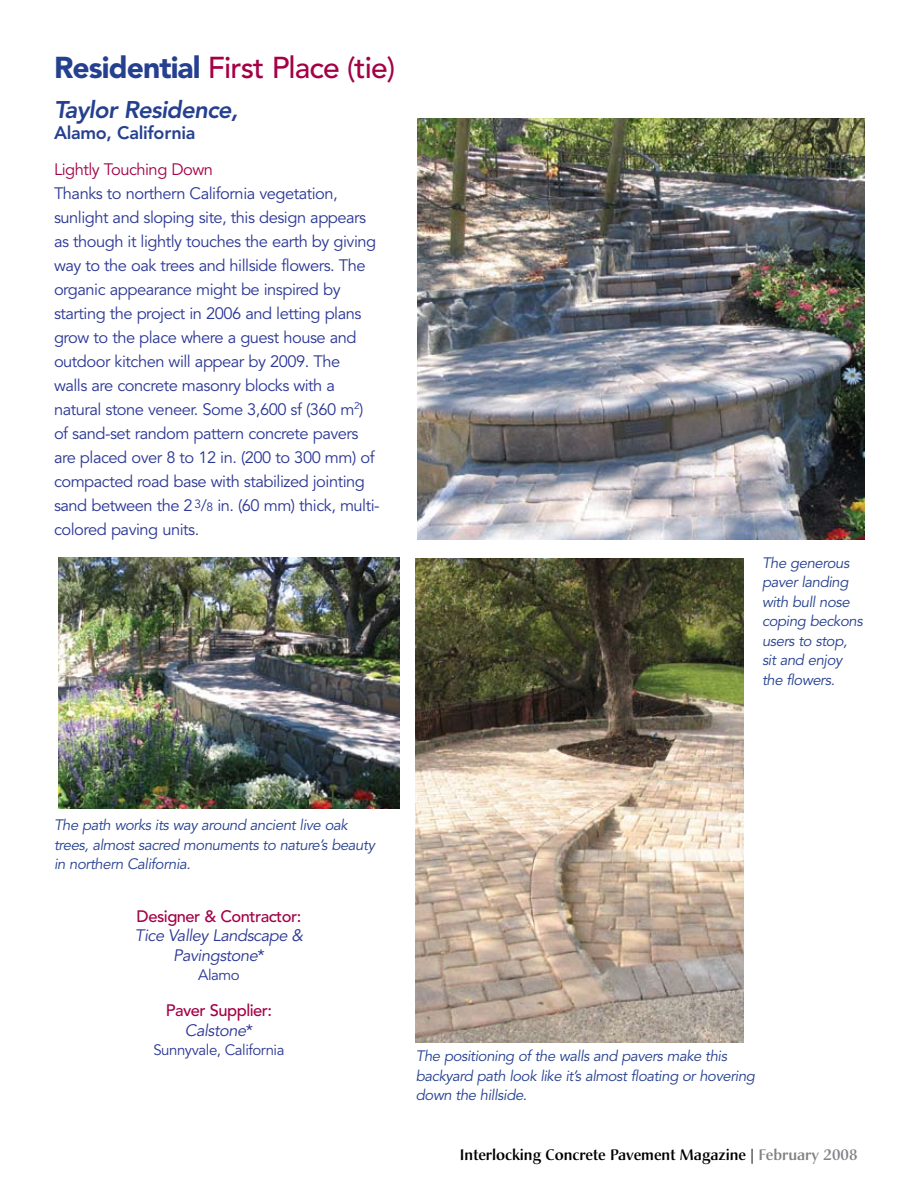
<style>
.page{position:relative;width:918px;height:1188px;background:#fff}
.page>*{position:absolute;margin:0;border:0;box-sizing:border-box;transform-origin:0 0}
.t1{font:500 30px "Avenir";letter-spacing:-.03em;color:#a40046}
.t2{font:italic 800 24px "Avenir";letter-spacing:-.03em;color:#25408f}
.t3{font:800 18px "Avenir";letter-spacing:-.015em;color:#25408f}
.t4{font:16.5px/24px "Avenir";letter-spacing:-.03em;color:#2b3795}
.t5{font:500 16.5px/19.5px "Avenir";letter-spacing:-.03em;color:#a40046;text-align:center}
.t6{font:italic 16.5px/19.5px "Avenir";letter-spacing:-.03em;color:#2b3795;text-align:center}
.t7{font:16.5px "Avenir";letter-spacing:-.03em;color:#a40046}
.t8{font:italic 15px/19.5px "Avenir";letter-spacing:-.03em;color:#25408f}
.t9{font:500 15px "Christiana";color:#000}
.t10{font:15px "Avenir";letter-spacing:-.03em;color:#2b3795}
.s1{font-weight:900;color:#25408f}
.s2{font-size:12px}
.s3{font-style:normal}
.s4{font-weight:400;font-style:italic;color:#2b3795}
.s5{font-weight:400;color:#2b3795}
.s6{color:#808285}
</style>
<div class="page">
<img style="left:416px;top:559px;width:328px;height:483px">
<img style="left:58px;top:558px;width:341px;height:250px">
<img style="left:417px;top:118px;width:447px;height:421px">
<h1 class="t1" style="left:54px;top:50px;width:343px"><span class="s1">Residential</span> First Place (tie)</h1>
<h2 class="t2" style="left:54px;top:96px;width:186px">Taylor Residence,</h2>
<p class="t3" style="left:54px;top:123px;width:143px">Alamo, California</p>
<p class="t7" style="left:54px;top:159px;width:161px">Lightly Touching Down</p>
<p class="t4" style="left:54px;top:181px;width:327px">Thanks to northern California vegetation, sunlight and sloping site, this design appears as though it lightly touches the earth by giving way to the oak trees and hillside flowers. The organic appearance might be inspired by starting the project in 2006 and letting plans grow to the place where a guest house and outdoor kitchen will appear by 2009. The<br>walls are concrete masonry blocks with a natural stone veneer. Some 3,600 sf (360 m<sup>2</sup>) of sand-set random pattern concrete pavers are placed over 8 to 12 in. (200 to 300 mm) of compacted road base with stabilized jointing sand between the 2 <sup>3</sup>/<span class="s2">8</span> in. (60 mm) thick, multi&shy;colored paving units.</p>
<p class="t8" style="left:762px;top:553px;width:102px">The generous paver landing with bull nose coping beckons users to stop, sit and enjoy the flowers.</p>
<p class="t8" style="left:54px;top:816px;width:322px">The path works its way around ancient live oak trees, almost sacred monuments to nature’s beauty in northern California.</p>
<p class="t5" style="left:137px;top:907px;width:166px">Designer &amp; Contractor:</p>
<p class="t6" style="left:135px;top:926px;width:170px">Tice Valley Landscape &amp;<br>Pavingstone<span class="s3">*</span></p>
<p class="t10" style="left:198px;top:966px;width:43px">Alamo</p>
<p class="t5" style="left:166px;top:1001px;width:108px">Paver Supplier:<br><span class="s4">Calstone</span><span class="s5">*</span></p>
<p class="t10" style="left:153px;top:1041px;width:133px">Sunnyvale, California</p>
<p class="t8" style="left:416px;top:1047px;width:341px">The positioning of the walls and pavers make this backyard path look like it’s almost floating or hovering down the hillside.</p>
<p class="t9" style="left:460px;top:1146px;width:399px">Interlocking Concrete Pavement Magazine | <span class="s6">February 2008</span></p>
</div>
